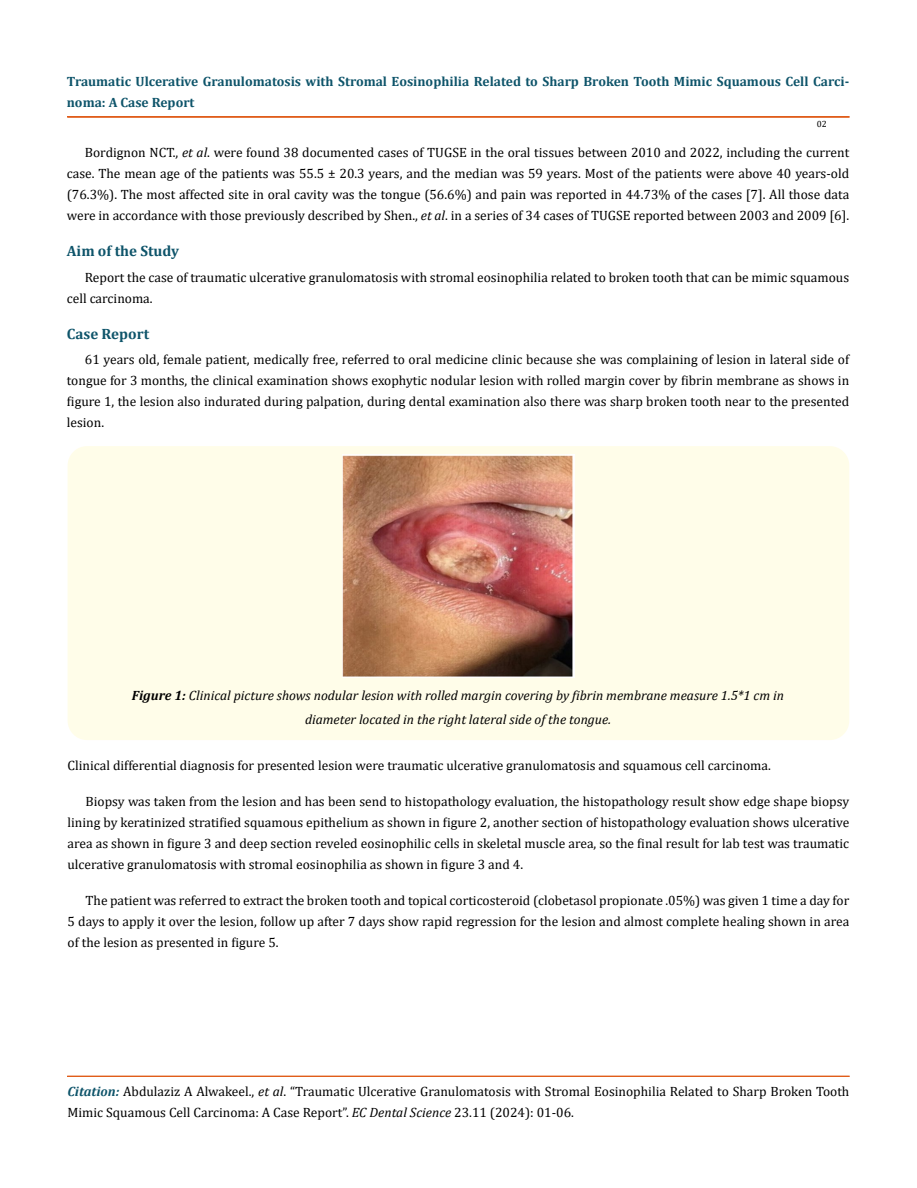
<style>
.page{position:relative;width:917px;height:1188px;background:#fff}
.page>*{position:absolute;margin:0;border:0;box-sizing:border-box;transform-origin:0 0}
.t1{font:700 15px "Cambria";color:#0e546a}
.t2{font:13.5px/21px "Cambria";color:#000;text-align:justify}
.t3{font:italic 13.5px/24px "Cambria";color:#000;text-align:center}
.t4{font:700 13.5px/21px "Cambria";color:#0e546a}
.t5{font:9px "Cambria";color:#000}
.s1{font-style:italic}
.s2{font-weight:700}
.s3{font-weight:700;font-style:italic;color:#0e546a}
</style>
<div class="page">
<div style="left:67px;top:117px;width:782px;height:1px;border:1px solid #e05d1a"></div>
<div style="left:67px;top:1076px;width:782px;height:1px;border:1px solid #e05d1a"></div>
<div style="left:68px;top:446px;width:781px;height:294px;background:#fffde9;border-radius:19px"></div>
<img style="left:342px;top:454px;width:232px;height:224px">
<p class="t4" style="left:67px;top:71px;width:783px">Traumatic Ulcerative Granulomatosis with Stromal Eosinophilia Related to Sharp Broken Tooth Mimic Squamous Cell Carci&shy;noma: A Case Report</p>
<p class="t5" style="left:816px;top:118px;width:11px">02</p>
<p class="t2" style="left:67px;top:142px;width:784px;text-indent:18px">Bordignon NCT., <span class="s1">et al</span>. were found 38 documented cases of TUGSE in the oral tissues between 2010 and 2022, including the current case. The mean age of the patients was 55.5 ± 20.3 years, and the median was 59 years. Most of the patients were above 40 years-old (76.3%). The most affected site in oral cavity was the tongue (56.6%) and pain was reported in 44.73% of the cases [7]. All those data were in accordance with those previously described by Shen., <span class="s1">et al</span>. in a series of 34 cases of TUGSE reported between 2003 and 2009 [6].</p>
<p class="t1" style="left:67px;top:240px;width:114px">Aim of the Study</p>
<p class="t2" style="left:67px;top:266px;width:783px;text-indent:18px">Report the case of traumatic ulcerative granulomatosis with stromal eosinophilia related to broken tooth that can be mimic squamous cell carcinoma.</p>
<p class="t1" style="left:67px;top:323px;width:84px">Case Report</p>
<p class="t2" style="left:67px;top:349px;width:783px;text-indent:18px">61 years old, female patient, medically free, referred to oral medicine clinic because she was complaining of lesion in lateral side of tongue for 3 months, the clinical examination shows exophytic nodular lesion with rolled margin cover by fibrin membrane as shows in figure 1, the lesion also indurated during palpation, during dental examination also there was sharp broken tooth near to the presented lesion.</p>
<p class="t3" style="left:132px;top:682px;width:653px"><span class="s2">Figure 1:</span> Clinical picture shows nodular lesion with rolled margin covering by fibrin membrane measure 1.5*1 cm in diameter located in the right lateral side of the tongue.</p>
<p class="t2" style="left:68px;top:754px;width:704px">Clinical differential diagnosis for presented lesion were traumatic ulcerative granulomatosis and squamous cell carcinoma.</p>
<p class="t2" style="left:68px;top:790px;width:783px;text-indent:18px">Biopsy was taken from the lesion and has been send to histopathology evaluation, the histopathology result show edge shape biopsy lining by keratinized stratified squamous epithelium as shown in figure 2, another section of histopathology evaluation shows ulcerative area as shown in figure 3 and deep section reveled eosinophilic cells in skeletal muscle area, so the final result for lab test was traumatic ulcerative granulomatosis with stromal eosinophilia as shown in figure 3 and 4.</p>
<p class="t2" style="left:68px;top:889px;width:783px;text-indent:18px">The patient was referred to extract the broken tooth and topical corticosteroid (clobetasol propionate .05%) was given 1 time a day for 5 days to apply it over the lesion, follow up after 7 days show rapid regression for the lesion and almost complete healing shown in area of the lesion as presented in figure 5.</p>
<p class="t2" style="left:67px;top:1081px;width:783px"><span class="s3">Citation:</span> Abdulaziz A Alwakeel., <span class="s1">et al</span>. “Traumatic Ulcerative Granulomatosis with Stromal Eosinophilia Related to Sharp Broken Tooth<br>Mimic Squamous Cell Carcinoma: A Case Report”. <span class="s1">EC Dental Science</span> 23.11 (2024): 01-06.</p>
</div>
